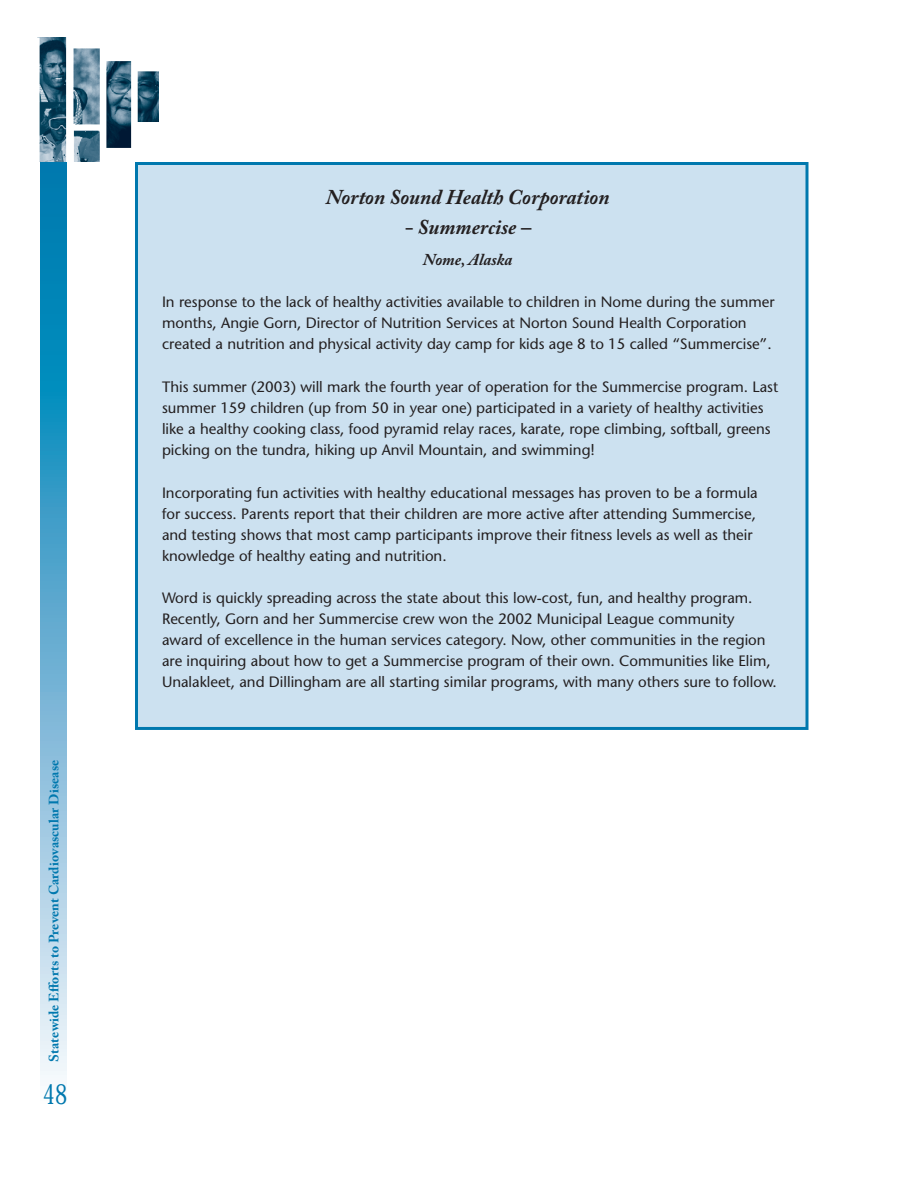
<style>
.page{position:relative;width:918px;height:1188px;background:#fff}
.page>*{position:absolute;margin:0;border:0;box-sizing:border-box;transform-origin:0 0}
.t1{font:500 27px "Koz Min Pro";color:#0078ae;scale:.73 1}
.t2{font:italic 700 21px "Adobe Caslon Pro";color:#231f20}
.t3{font:italic 700 16.5px "Adobe Caslon Pro";color:#231f20}
.t4{font:500 15px/21px "Stone Sans Std";color:#231f20}
.t5{font:700 13.5px "Adobe Caslon Pro";letter-spacing:.01em;color:#0078ae}
</style>
<div class="page">
<svg style="left:40px;top:161px;width:27px;height:917px;background:#61aed1"></svg>
<img style="left:39px;top:38px;width:119px;height:123px">
<div style="left:136px;top:164px;width:671px;height:564px;background:#cce1f0"></div>
<div style="left:135px;top:162px;width:673px;height:568px;border:3px solid #0078ae"></div>
<p class="t5" style="left:46px;top:1062px;width:303px;rotate:-90deg">Statewide Efforts to Prevent Cardiovascular Disease</p>
<h1 class="t1" style="left:43px;top:1075px;width:35px">48</h1>
<h2 class="t2" style="left:326px;top:184px;width:285px">Norton Sound Health Corporation</h2>
<h2 class="t2" style="left:404px;top:215px;width:128px">- Summercise –</h2>
<p class="t3" style="left:423px;top:249px;width:91px">Nome, Alaska</p>
<p class="t4" style="left:162px;top:292px;width:614px">In response to the lack of healthy activities available to children in Nome during the summer months, Angie Gorn, Director of Nutrition Services at Norton Sound Health Corporation created a nutrition and physical activity day camp for kids age 8 to 15 called “Summercise”.</p>
<p class="t4" style="left:162px;top:376px;width:618px">This summer (2003) will mark the fourth year of operation for the Summercise program. Last summer 159 children (up from 50 in year one) participated in a variety of healthy activities like a healthy cooking class, food pyramid relay races, karate, rope climbing, softball, greens picking on the tundra, hiking up Anvil Mountain, and swimming!</p>
<p class="t4" style="left:162px;top:482px;width:597px">Incorporating fun activities with healthy educational messages has proven to be a formula for success. Parents report that their children are more active after attending Summercise, and testing shows that most camp participants improve their fitness levels as well as their knowledge of healthy eating and nutrition.</p>
<p class="t4" style="left:162px;top:588px;width:616px">Word is quickly spreading across the state about this low-cost, fun, and healthy program.<br>Recently, Gorn and her Summercise crew won the 2002 Municipal League community award of excellence in the human services category. Now, other communities in the region are inquiring about how to get a Summercise program of their own. Communities like Elim, Unalakleet, and Dillingham are all starting similar programs, with many others sure to follow.</p>
</div>
